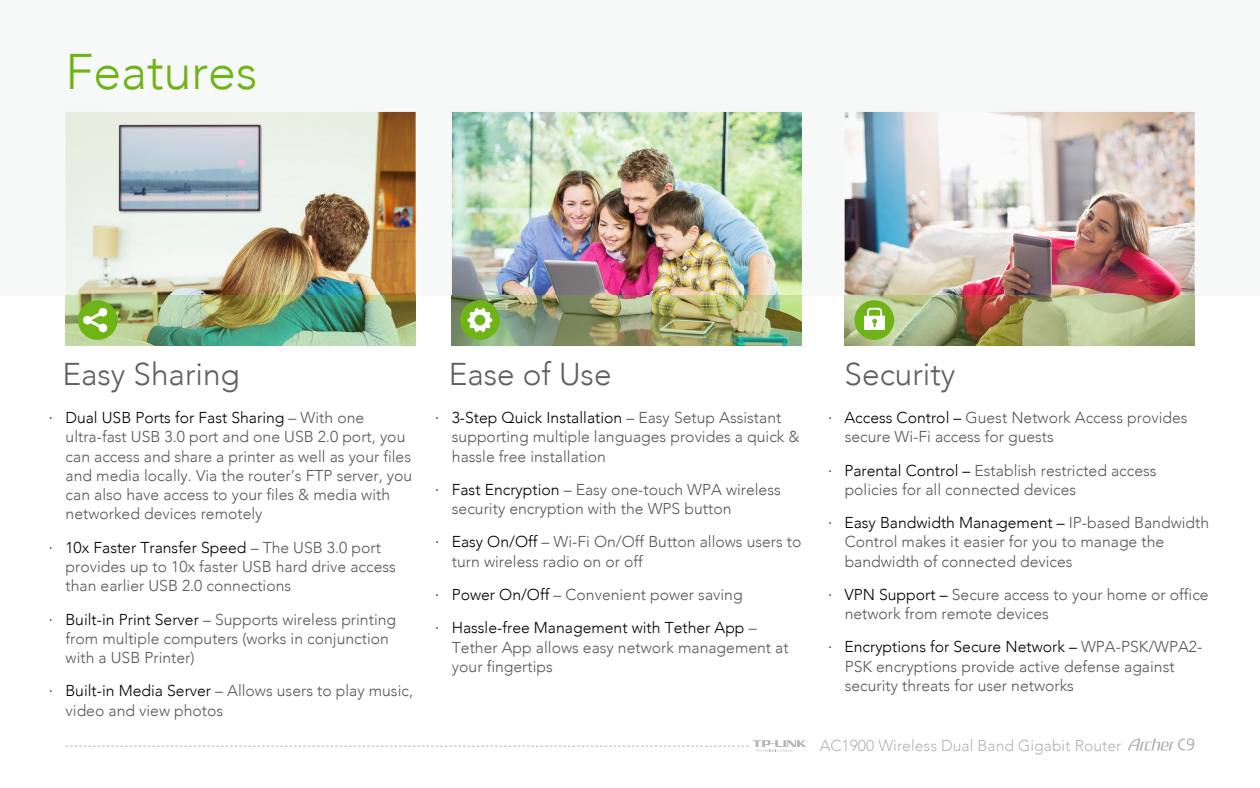
<style>
.page{position:relative;width:1260px;height:788px;background:#fff}
.page>*{position:absolute;margin:0;border:0;box-sizing:border-box;transform-origin:0 0}
.t1{font:300 49.96px "Avenir";color:#6fb416}
.t2{font:300 31.5px "Avenir";color:#616060}
.t3{font:300 15.75px/19.2px "Avenir";color:#595757}
.t4{font:300 15.75px/33.2px "Avenir";color:#040000}
.t5{font:300 15.75px "Avenir";color:#b5b5b5}
.s1{color:#040000}
.s2{color:#595757}
</style>
<div class="page">
<div style="left:0;top:0;width:1260px;height:295px;background:#f7f8f8"></div>
<img style="left:66px;top:112px;width:350px;height:183px">
<img style="left:452px;top:112px;width:350px;height:183px">
<img style="left:452px;top:295px;width:350px;height:50px">
<img style="left:845px;top:112px;width:350px;height:183px">
<img style="left:845px;top:295px;width:350px;height:50px">
<img style="left:66px;top:295px;width:350px;height:50px">
<div style="left:78px;top:300px;width:40px;height:40px;background:#6fb416;border-radius:50%"></div>
<svg style="left:83px;top:308px;width:24px;height:24px"></svg>
<div style="left:854px;top:300px;width:40px;height:40px;background:#6fb416;border-radius:50%"></div>
<svg style="left:864px;top:308px;width:21px;height:22px"></svg>
<div style="left:460px;top:300px;width:40px;height:40px;background:#6fb416;border-radius:50%"></div>
<svg style="left:468px;top:308px;width:24px;height:24px"></svg>
<svg style="left:1128px;top:738px;width:66px;height:12px"></svg>
<svg style="left:66px;top:740px;width:742px;height:11px"></svg>
<h1 class="t1" style="left:66px;top:51px;width:193px">Features</h1>
<h2 class="t2" style="left:62px;top:361px;width:179px">Easy Sharing</h2>
<h2 class="t2" style="left:449px;top:361px;width:164px">Ease of Use</h2>
<h2 class="t2" style="left:845px;top:361px;width:112px">Security</h2>
<p class="t3" style="left:66px;top:409px;width:348px;text-indent:-17px"><span class="s1">· Dual USB Ports for Fast Sharing</span> – With one ultra-fast USB 3.0 port and one USB 2.0 port, you can access and share a printer as well as your files and media locally. Via the router’s FTP server, you can also have access to your files &amp; media with networked devices remotely</p>
<p class="t3" style="left:66px;top:539px;width:332px;text-indent:-17px"><span class="s1">· 10x Faster Transfer Speed</span> – The USB 3.0 port provides up to 10x faster USB hard drive access than earlier USB 2.0 connections</p>
<p class="t3" style="left:66px;top:610px;width:332px;text-indent:-17px"><span class="s1">· Built-in Print Server</span> – Supports wireless printing from multiple computers (works in conjunction with a USB Printer)</p>
<p class="t3" style="left:66px;top:682px;width:349px;text-indent:-17px"><span class="s1">· Built-in Media Server</span> – Allows users to play music, video and view photos</p>
<p class="t3" style="left:452px;top:409px;width:349px;text-indent:-17px"><span class="s1">· 3-Step Quick Installation</span> – Easy Setup Assistant supporting multiple languages provides a quick &amp; hassle free installation</p>
<p class="t3" style="left:452px;top:481px;width:330px;text-indent:-17px"><span class="s1">· Fast Encryption</span> – Easy one-touch WPA wireless security encryption with the WPS button</p>
<p class="t3" style="left:452px;top:533px;width:351px;text-indent:-17px"><span class="s1">· Easy On/Off</span> – Wi-Fi On/Off Button allows users to turn wireless radio on or off</p>
<p class="t4" style="left:435px;top:579px;width:323px">· Power On/Off <span class="s2">– Convenient power saving<br></span>· Hassle-free Management with Tether App <span class="s2">–</span></p>
<p class="t3" style="left:452px;top:638px;width:338px">Tether App allows easy network management at your fingertips</p>
<p class="t3" style="left:845px;top:409px;width:344px;text-indent:-17px"><span class="s1">· Access Control –</span> Guest Network Access provides secure Wi-Fi access for guests</p>
<p class="t3" style="left:845px;top:462px;width:313px;text-indent:-17px"><span class="s1">· Parental Control –</span> Establish restricted access policies for all connected devices</p>
<p class="t3" style="left:845px;top:514px;width:366px;text-indent:-17px"><span class="s1">· Easy Bandwidth Management –</span> IP-based Bandwidth<br>Control makes it easier for you to manage the bandwidth of connected devices</p>
<p class="t3" style="left:845px;top:586px;width:365px;text-indent:-17px"><span class="s1">· VPN Support –</span> Secure access to your home or office network from remote devices</p>
<p class="t3" style="left:845px;top:638px;width:359px;text-indent:-17px"><span class="s1">· Encryptions for Secure Network –</span> WPA-PSK/WPA2-<br>PSK encryptions provide active defense against security threats for user networks</p>
<p class="t5" style="left:820px;top:738px;width:303px">AC1900 Wireless Dual Band Gigabit Router</p>
</div>
